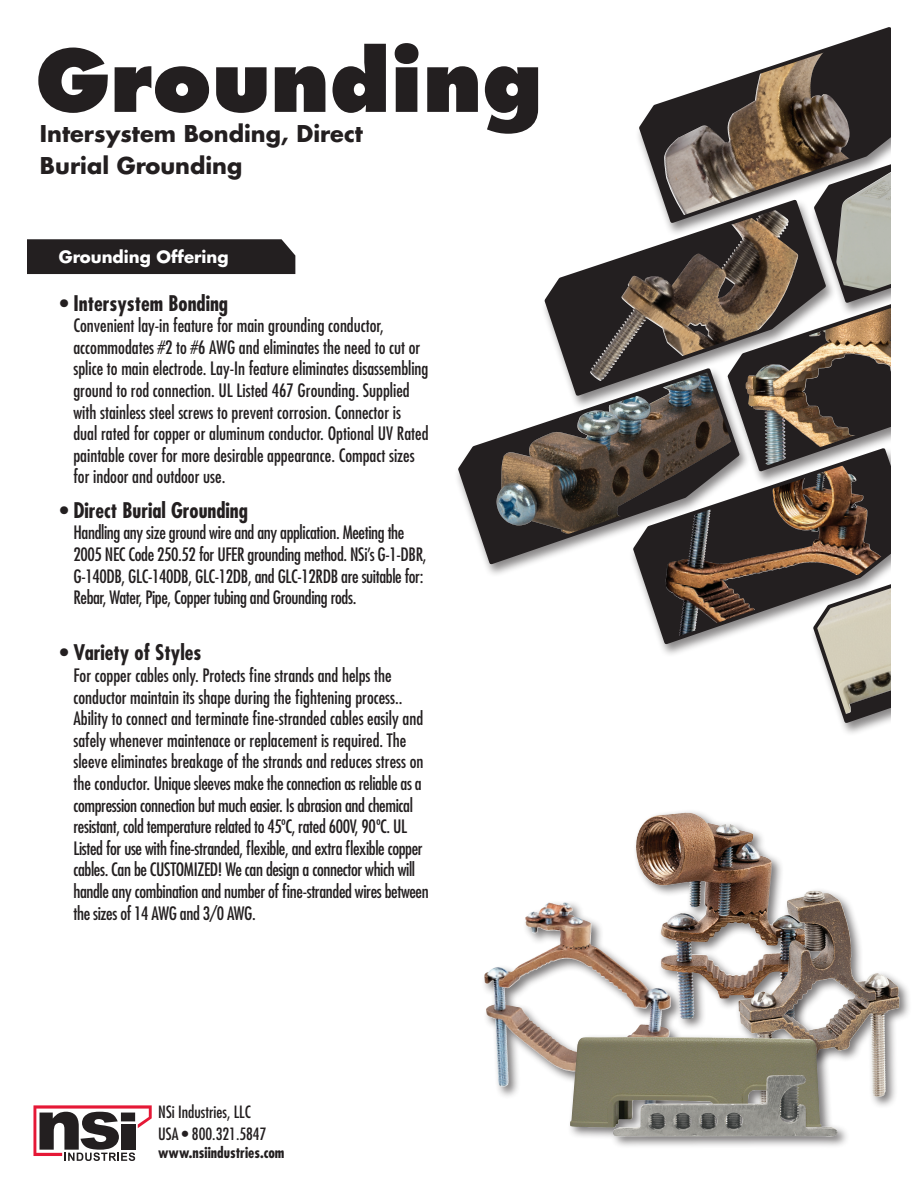
<style>
.page{position:relative;width:918px;height:1188px;background:#fff}
.page>*{position:absolute;margin:0;border:0;box-sizing:border-box;transform-origin:0 0}
.t1{font:800 84px "Futura";color:#231f20}
.t2{font:700 22.5px/31.5px "Futura";color:#231f20}
.t3{font:700 condensed 21px "Futura";color:#231f20}
.t4{font:condensed 18px/21.6px "Futura";letter-spacing:-.02em;color:#231f20}
.t5{font:condensed 18px/21.6px "Futura";color:#231f20}
.t6{font:condensed 16.5px/22.5px "Futura";color:#231f20}
.t7{font:700 16.5px "Futura";color:#fff}
.t8{font:700 condensed 15px "Futura";color:#231f20}
</style>
<div class="page">
<svg style="left:638px;top:27px;width:253px;height:170px"></svg>
<svg style="left:544px;top:197px;width:181px;height:168px"></svg>
<div style="left:629px;top:447px;width:289px;height:211px;background:#231f20;opacity:.53"></div>
<img style="left:631px;top:474px;width:260px;height:173px">
<div style="left:809px;top:526px;width:109px;height:211px;background:#231f20;opacity:.53"></div>
<svg style="left:811px;top:524px;width:80px;height:202px;background:#a0968b"></svg>
<div style="left:454px;top:367px;width:297px;height:211px;background:#231f20;opacity:.53"></div>
<svg style="left:456px;top:365px;width:286px;height:202px"></svg>
<svg style="left:725px;top:104px;width:166px;height:370px;background:#776c62"></svg>
<div style="left:891px;top:0;width:27px;height:775px;background:#fff"></div>
<div style="left:27px;top:239px;width:268px;height:35px;background:#231f20"></div>
<svg style="left:33px;top:1105px;width:119px;height:56px"></svg>
<div style="left:632px;top:809px;width:191px;height:226px;background:#231f20;opacity:.6"></div>
<img style="left:636px;top:813px;width:51px;height:29px">
<div style="left:481px;top:899px;width:202px;height:228px;background:#231f20;opacity:.6"></div>
<img style="left:541px;top:902px;width:24px;height:8px">
<div style="left:735px;top:888px;width:177px;height:242px;background:#231f20;opacity:.6"></div>
<img style="left:787px;top:891px;width:28px;height:29px">
<div style="left:567px;top:1033px;width:283px;height:116px;background:#231f20;opacity:.6"></div>
<img style="left:570px;top:1037px;width:270px;height:100px">
<h1 class="t1" style="left:36px;top:29px;width:509px">Grounding</h1>
<p class="t2" style="left:40px;top:117px;width:325px">Intersystem Bonding, Direct<br>Burial Grounding</p>
<p class="t7" style="left:59px;top:246px;width:171px">Grounding Offering</p>
<p class="t3" style="left:60px;top:289px;width:170px">• Intersystem Bonding</p>
<p class="t5" style="left:73px;top:315px;width:357px">Convenient lay-in feature for main grounding conductor, accommodates #2 to #6 AWG and eliminates the need to cut or splice to main electrode. Lay-In feature eliminates disassembling ground to rod connection. UL Listed 467 Grounding. Supplied with stainless steel screws to prevent corrosion. Connector is dual rated for copper or aluminum conductor. Optional UV Rated paintable cover for more desirable appearance. Compact sizes for indoor and outdoor use.</p>
<p class="t3" style="left:60px;top:497px;width:190px">• Direct Burial Grounding</p>
<p class="t4" style="left:73px;top:522px;width:355px">Handling any size ground wire and any application. Meeting the 2005 NEC Code 250.52 for UFER grounding method. NSi’s G-1-DBR, G-140DB, GLC-140DB, GLC-12DB, and GLC-12RDB are suitable for:<br>Rebar, Water, Pipe, Copper tubing and Grounding rods.</p>
<p class="t3" style="left:60px;top:639px;width:143px">• Variety of Styles</p>
<p class="t4" style="left:73px;top:664px;width:357px">For copper cables only. Protects fine strands and helps the conductor maintain its shape during the fightening process..<br>Ability to connect and terminate fine-stranded cables easily and safely whenever maintenace or replacement is required. The sleeve eliminates breakage of the strands and reduces stress on the conductor. Unique sleeves make the connection as reliable as a compression connection but much easier. Is abrasion and chemical resistant, cold temperature related to 45ºC, rated 600V, 90ºC. UL Listed for use with fine-stranded, flexible, and extra flexible copper cables. Can be CUSTOMIZED! We can design a connector which will handle any combination and number of fine-stranded wires between the sizes of 14 AWG and 3/0 AWG.</p>
<p class="t6" style="left:158px;top:1100px;width:110px">NSi Industries, LLC<br>USA • 800.321.5847</p>
<p class="t8" style="left:158px;top:1143px;width:128px">www.nsiindustries.com</p>
</div>
